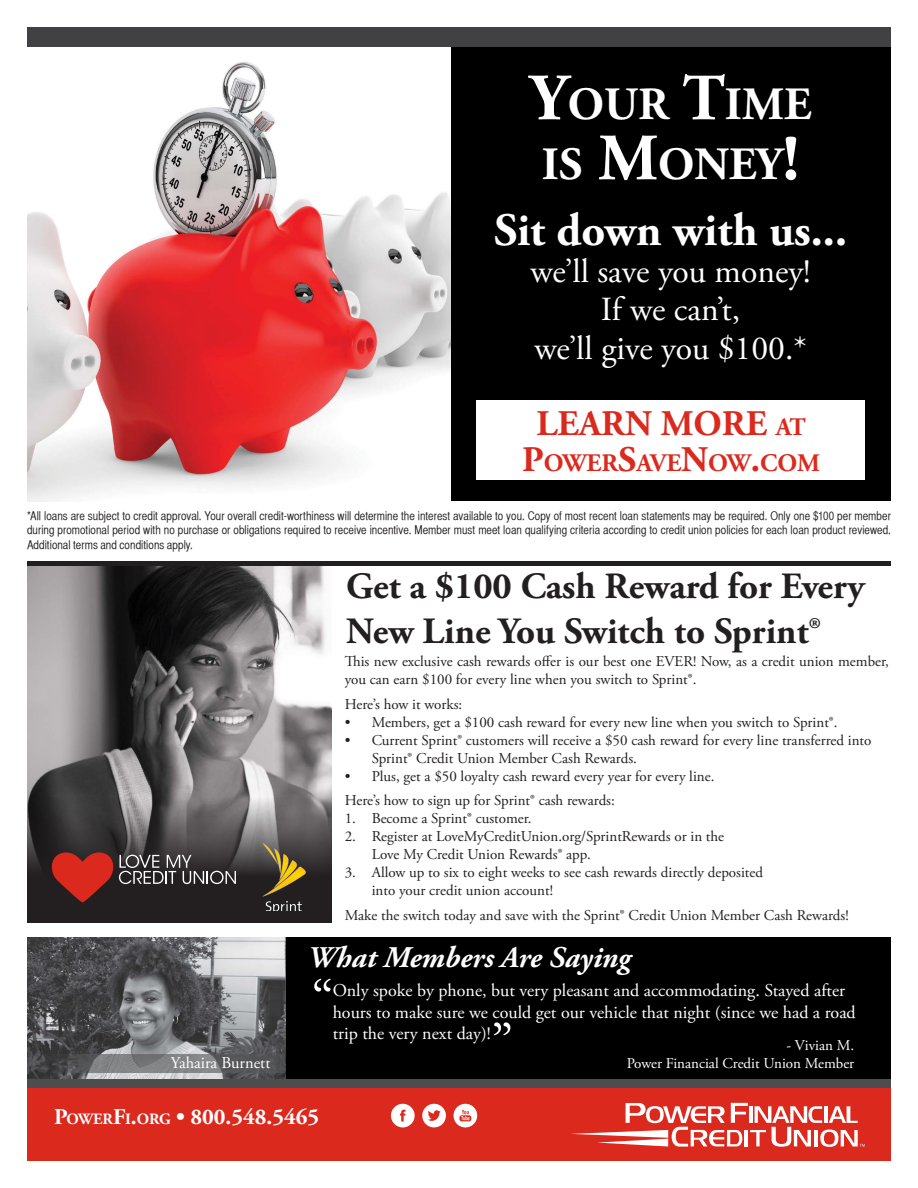
<style>
.page{position:relative;width:918px;height:1188px;background:#fff}
.page>*{position:absolute;margin:0;border:0;box-sizing:border-box;transform-origin:0 0}
.t1{font:700 46.35px "Adobe Garamond Pro";color:#fff}
.t2{font:700 46.2px/60px "Adobe Garamond Pro";color:#fff}
.t3{font:700 37.05px/44.4px "Adobe Garamond Pro";color:#231f20}
.t4{font:700 36px "Adobe Garamond Pro";color:#dc291e}
.t5{font:33.75px/38.5px "Adobe Garamond Pro";letter-spacing:-.005em;color:#fff;text-align:center}
.t6{font:italic 700 30px "Adobe Garamond Pro";color:#fff}
.t7{font:700 25.2px "Adobe Garamond Pro";color:#dc291e}
.t8{font:700 22.5px "Adobe Garamond Pro";color:#fff}
.t9{font:18px/21.6px "Adobe Garamond Pro";color:#fff}
.t10{font:16.5px "Adobe Garamond Pro";letter-spacing:-.005em;color:#fff}
.t11{font:15px/18px "Adobe Garamond Pro";color:#231f20}
.t12{font:15px "Adobe Garamond Pro";letter-spacing:-.01em;color:#fff}
.t13{font:12px/14.4px "Helvetica CY Plain";letter-spacing:.005em;color:#231f20;text-align:justify}
.s1{font-size:66px}
.s2{font-size:25.2px}
.s3{font-size:36px}
.s4{font-size:15.75px}
.s5{font-style:inherit}
</style>
<div class="page">
<div style="left:27px;top:1079px;width:864px;height:10px;background:#4d4d4f"></div>
<div style="left:27px;top:1089px;width:864px;height:72px;background:#dc291e"></div>
<div style="left:27px;top:27px;width:864px;height:21px;background:#414042"></div>
<svg style="left:571px;top:1103px;width:294px;height:44px"></svg>
<div style="left:27px;top:937px;width:863px;height:142px;background:#000"></div>
<img style="left:27px;top:937px;width:258px;height:142px">
<svg style="left:32px;top:1054px;width:253px;height:19px;background:#68686b"></svg>
<div style="left:27px;top:561px;width:305px;height:361px;background:#231f20"></div>
<img style="left:27px;top:566px;width:305px;height:306px">
<img style="left:250px;top:831px;width:70px;height:80px">
<svg style="left:50px;top:851px;width:186px;height:52px"></svg>
<div style="left:450px;top:48px;width:441px;height:453px;background:#000"></div>
<svg style="left:391px;top:1104px;width:24px;height:23px"></svg>
<svg style="left:422px;top:1104px;width:24px;height:23px"></svg>
<svg style="left:454px;top:1104px;width:23px;height:23px"></svg>
<img style="left:27px;top:61px;width:423px;height:440px">
<div style="left:476px;top:400px;width:389px;height:80px;background:#fff"></div>
<div style="left:27px;top:561px;width:864px;height:5px;background:#231f20"></div>
<svg style="left:314px;top:979px;width:17px;height:13px"></svg>
<svg style="left:494px;top:1022px;width:16px;height:13px"></svg>
<p class="t2" style="left:530px;top:75px;width:283px"><span class="s1">Y</span>OUR <span class="s1">T</span>IME<br>IS <span class="s1">M</span>ONEY<span class="s1">!</span></p>
<p class="t1" style="left:494px;top:204px;width:354px">Sit down with us...</p>
<p class="t5" style="left:530px;top:253px;width:282px">we’ll save you money!<br>If we can’t,</p>
<p class="t5" style="left:534px;top:330px;width:274px">we’ll give you $100.*</p>
<p class="t4" style="left:536px;top:402px;width:271px">LEARN MORE <span class="s2">AT</span></p>
<p class="t7" style="left:522px;top:448px;width:299px"><span class="s3">P</span>OWER<span class="s3">S</span>AVE<span class="s3">N</span>OW<span class="s3">.</span>COM</p>
<p class="t13" style="left:27px;top:508px;width:865px">*All loans are subject to credit approval. Your overall credit-worthiness will determine the interest available to you. Copy of most recent loan statements may be required. Only one $100 per member during promotional period with no purchase or obligations required to receive incentive. Member must meet loan qualifying criteria according to credit union policies for each loan product reviewed.<br>Additional terms and conditions apply.</p>
<p class="t3" style="left:346px;top:565px;width:520px">Get a $100 Cash Reward for Every<br>New Line You Switch to Sprint®</p>
<p class="t11" style="left:345px;top:653px;width:546px">This new exclusive cash rewards offer is our best one EVER! Now, as a credit union member, you can earn $100 for every line when you switch to Sprint®.</p>
<p class="t11" style="left:345px;top:695px;width:119px">Here’s how it works:</p>
<p class="t11" style="left:345px;top:713px;width:494px">• Members, get a $100 cash reward for every new line when you switch to Sprint®.</p>
<p class="t11" style="left:372px;top:731px;width:501px;text-indent:-27px">• Current Sprint® customers will receive a $50 cash reward for every line transferred into<br>Sprint® Credit Union Member Cash Rewards.</p>
<p class="t11" style="left:345px;top:767px;width:371px">• Plus, get a $50 loyalty cash reward every year for every line.</p>
<p class="t11" style="left:345px;top:792px;width:272px">Here’s how to sign up for Sprint® cash rewards:</p>
<p class="t11" style="left:345px;top:810px;width:188px">1. Become a Sprint® customer.</p>
<p class="t11" style="left:372px;top:828px;width:354px;text-indent:-27px">2. Register at LoveMyCreditUnion.org/SprintRewards or in the<br>Love My Credit Union Rewards® app.</p>
<p class="t11" style="left:372px;top:864px;width:393px;text-indent:-27px">3. Allow up to six to eight weeks to see cash rewards directly deposited into your credit union account!</p>
<p class="t11" style="left:345px;top:907px;width:506px">Make the switch today and save with the Sprint® Credit Union Member Cash Rewards!</p>
<p class="t6" style="left:307px;top:940px;width:325px">What Members Are Saying</p>
<p class="t9" style="left:333px;top:980px;width:525px">Only spoke by phone, but very pleasant and accommodating. Stayed after hours to make sure we could get our vehicle that night (since we had a road trip the very next day)!</p>
<p class="t12" style="left:787px;top:1036px;width:69px">- Vivian M.</p>
<p class="t10" style="left:171px;top:1053px;width:101px">Yahaira Burnett</p>
<p class="t12" style="left:627px;top:1054px;width:229px">Power Financial Credit Union Member</p>
<p class="t8" style="left:54px;top:1104px;width:267px">P<span class="s4">OWER</span>F<span class="s4">I</span><span class="s5">.</span><span class="s4">ORG</span> • 800.548.5465</p>
</div>
